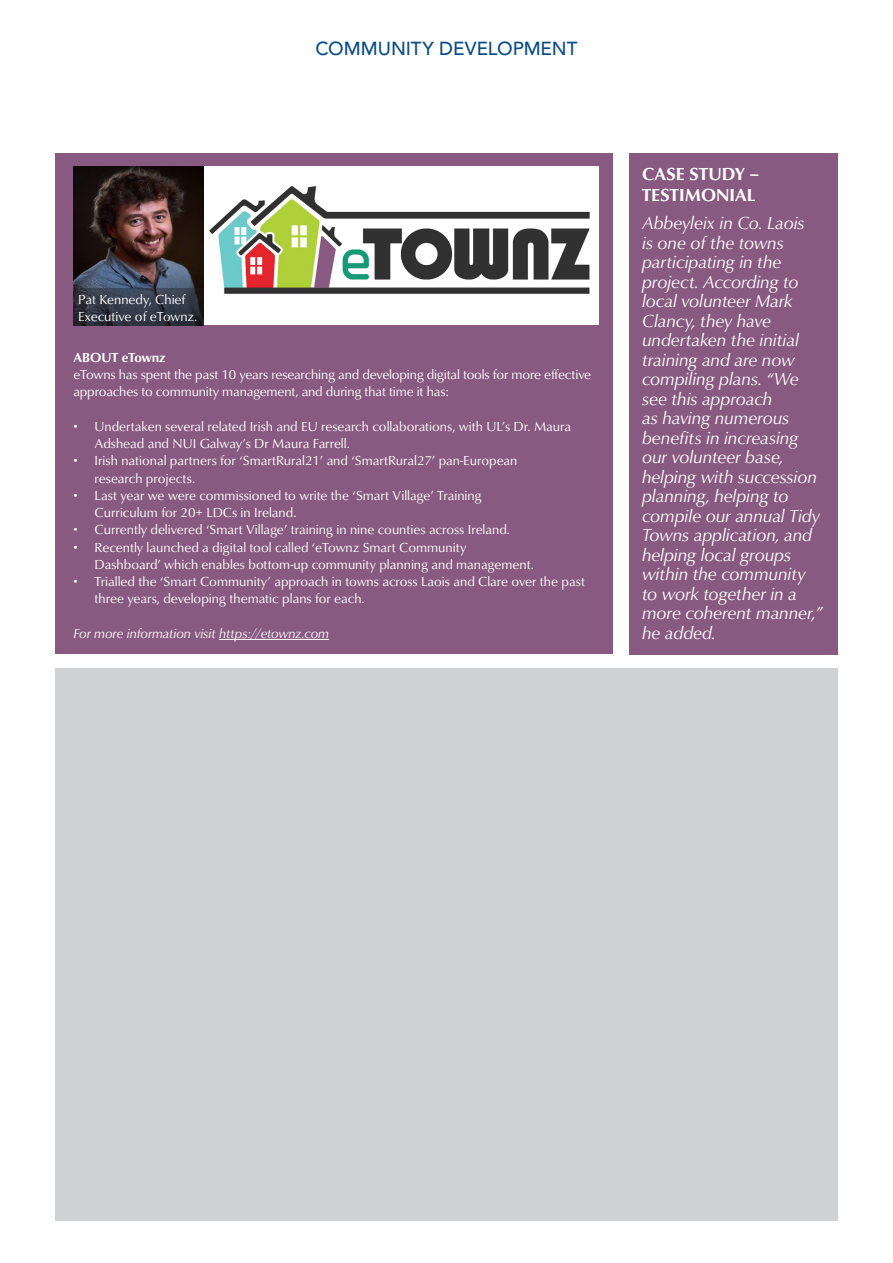
<style>
.page{position:relative;width:893px;height:1263px;background:#fff}
.page>*{position:absolute;margin:0;border:0;box-sizing:border-box;transform-origin:0 0}
.t1{font:500 18.75px "Avenir LT Std";letter-spacing:-.005em;color:#094b85}
.t2{font:italic 18px/19.5px "Classico URW";color:#fff}
.t3{font:700 18px/21.6px "Classico URW";color:#fff}
.t4{font:13.5px/17.2px "Classico URW";color:#fff}
.t5{font:italic 13.5px "Classico URW";color:#fff}
.t6{font:700 13.5px "Classico URW";color:#fff}
</style>
<div class="page">
<div style="left:55px;top:153px;width:557px;height:501px;background:#885a81"></div>
<div style="left:204px;top:166px;width:394px;height:159px;background:#fff"></div>
<div style="left:629px;top:153px;width:209px;height:501px;background:#885a81"></div>
<img style="left:73px;top:166px;width:131px;height:122px">
<img style="left:209px;top:186px;width:381px;height:108px">
<div style="left:55px;top:668px;width:783px;height:553px;background:#d1d2d4"></div>
<hr style="left:219px;top:639px;width:110px;height:1px;background:#fff">
<svg style="left:73px;top:288px;width:131px;height:37px;background:#303643"></svg>
<p class="t4" style="left:78px;top:290px;width:121px">Pat Kennedy, Chief<br>Executive of eTownz.</p>
<p class="t1" style="left:315px;top:38px;width:263px">COMMUNITY DEVELOPMENT</p>
<p class="t6" style="left:73px;top:347px;width:94px">ABOUT eTownz</p>
<p class="t4" style="left:73px;top:365px;width:519px">eTowns has spent the past 10 years researching and developing digital tools for more effective approaches to community management, and during that time it has:</p>
<p class="t4" style="left:95px;top:417px;width:478px;text-indent:-21px">• Undertaken several related Irish and EU research collaborations, with UL’s Dr. Maura<br>Adshead and NUI Galway’s Dr Maura Farrell.</p>
<p class="t4" style="left:95px;top:452px;width:424px;text-indent:-21px">• Irish national partners for ‘SmartRural21’ and ‘SmartRural27’ pan-European research projects.</p>
<p class="t4" style="left:95px;top:486px;width:389px;text-indent:-21px">• Last year we were commissioned to write the ‘Smart Village’ Training<br>Curriculum for 20+ LDCs in Ireland.</p>
<p class="t4" style="left:73px;top:521px;width:438px">• Currently delivered ‘Smart Village’ training in nine counties across Ireland.</p>
<p class="t4" style="left:95px;top:538px;width:441px;text-indent:-21px">• Recently launched a digital tool called ‘eTownz Smart Community<br>Dashboard’ which enables bottom-up community planning and management.</p>
<p class="t4" style="left:95px;top:572px;width:492px;text-indent:-21px">• Trialled the ‘Smart Community’ approach in towns across Laois and Clare over the past three years, developing thematic plans for each.</p>
<p class="t5" style="left:73px;top:623px;width:257px">For more information visit https://etownz.com</p>
<p class="t3" style="left:642px;top:162px;width:119px">CASE STUDY –<br>TESTIMONIAL</p>
<p class="t2" style="left:642px;top:213px;width:182px">Abbeyleix in Co. Laois<br>is one of the towns participating in the project. According to local volunteer Mark<br>Clancy, they have undertaken the initial training and are now compiling plans. “We see this approach<br>as having numerous benefits in increasing our volunteer base, helping with succession planning, helping to compile our annual Tidy<br>Towns application, and helping local groups within the community to work together in a more coherent manner,” he added.</p>
</div>
